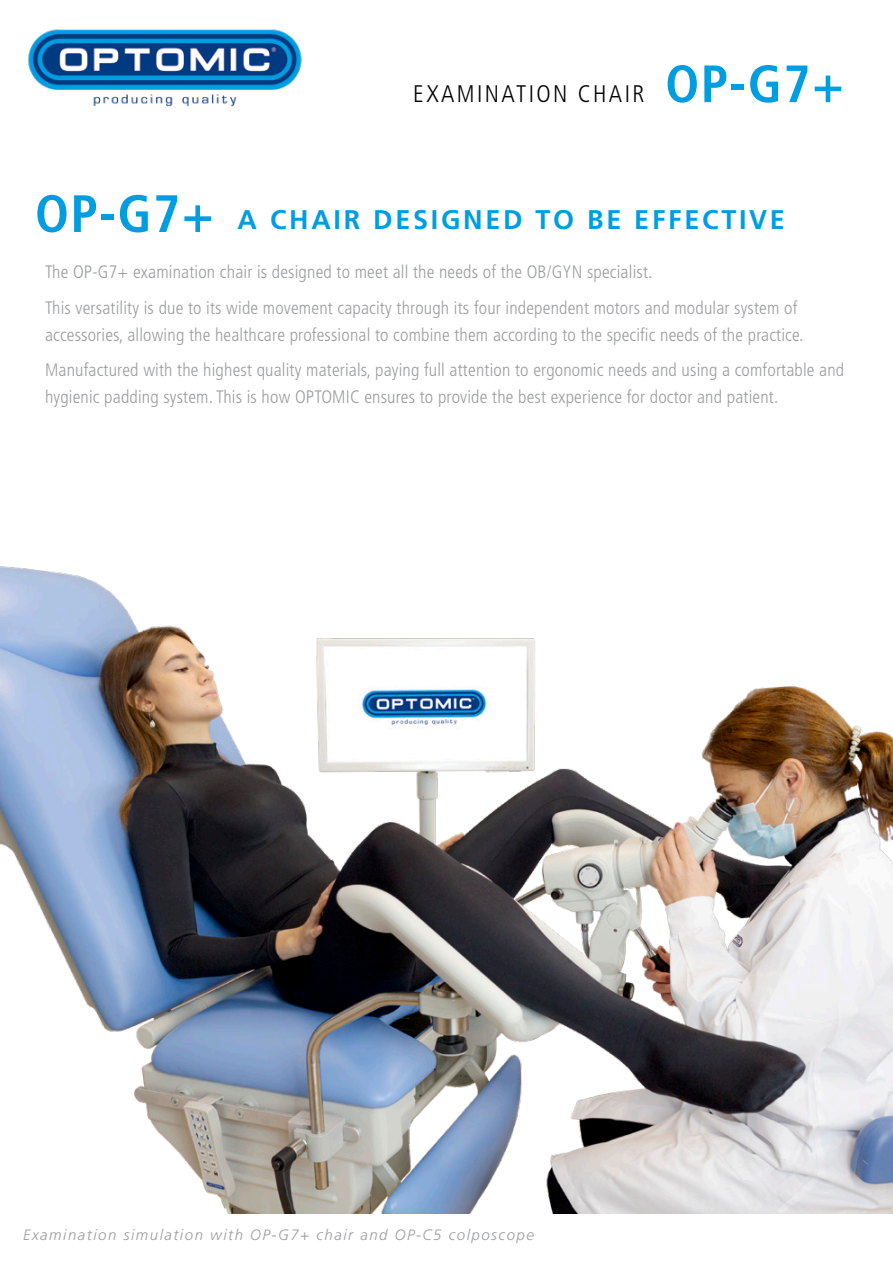
<style>
.page{position:relative;width:893px;height:1263px;background:#fff}
.page>*{position:absolute;margin:0;border:0;box-sizing:border-box;transform-origin:0 0}
.t1{font:700 condensed 52.5px "Frutiger LT Std";color:#009de0}
.t2{font:700 27px "Frutiger LT Std";letter-spacing:.1em;color:#009de0}
.t3{font:300 condensed 24px "Frutiger LT Std";letter-spacing:.1em;color:#000}
.Estilo_de_párrafo_1{font:300 condensed 18px/27px "Frutiger LT Std";letter-spacing:.01em;color:#9c9d9f}
.t4{font:italic 300 15px "Frutiger LT Std";letter-spacing:.1em;color:#9c9d9f}
.s1{font-weight:700;font-size:52.5px;color:#009de0}
</style>
<div class="page">
<img style="left:0;top:566px;width:893px;height:647px">
<img style="left:28px;top:29px;width:274px;height:78px">
<p class="t3" style="left:413px;top:80px;width:432px">EXAMINATION CHAIR <span class="s1">OP-G7+</span></p>
<p class="t1" style="left:35px;top:183px;width:180px">OP-G7+</p>
<p class="t2" style="left:238px;top:204px;width:549px">A CHAIR DESIGNED TO BE EFFECTIVE</p>
<p class="Estilo_de_párrafo_1" style="left:45px;top:259px;width:609px">The OP-G7+ examination chair is designed to meet all the needs of the OB/GYN specialist.</p>
<p class="Estilo_de_párrafo_1" style="left:45px;top:294px;width:760px">This versatility is due to its wide movement capacity through its four independent motors and modular system of accessories, allowing the healthcare professional to combine them according to the specific needs of the practice.</p>
<p class="Estilo_de_párrafo_1" style="left:45px;top:357px;width:801px">Manufactured with the highest quality materials, paying full attention to ergonomic needs and using a comfortable and hygienic padding system. This is how OPTOMIC ensures to provide the best experience for doctor and patient.</p>
<p class="t4" style="left:23px;top:1226px;width:512px">Examination simulation with OP-G7+ chair and OP-C5 colposcope</p>
</div>
